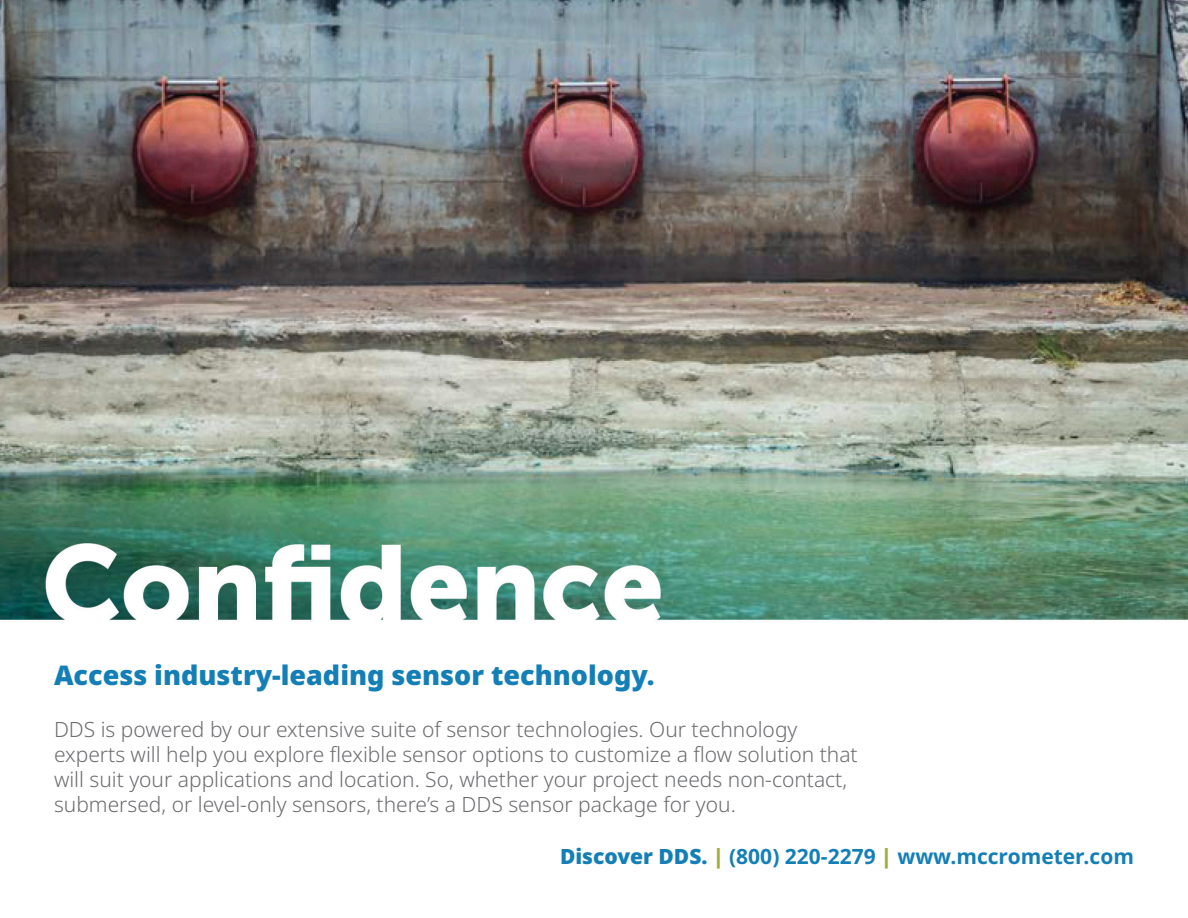
<style>
.page{position:relative;width:1188px;height:918px;background:#fff}
.page>*{position:absolute;margin:0;border:0;box-sizing:border-box;transform-origin:0 0}
.t1{font:900 27px "Noto Sans";color:#147fb7}
.t2{font:300 21px/25.2px "Noto Sans";color:#6c6d70}
.t3{font:700 21px "Noto Sans";color:#147fb7}
.s1{font-weight:900}
.s2{font-weight:900;color:#a0ae39}
</style>
<div class="page">
<img style="left:0;top:0;width:1188px;height:620px">
<p class="t1" style="left:54px;top:654px;width:602px">Access industry-leading sensor technology.</p>
<p class="t2" style="left:54px;top:717px;width:805px">DDS is powered by our extensive suite of sensor technologies. Our technology experts will help you explore flexible sensor options to customize a flow solution that will suit your applications and location. So, whether your project needs non-contact, submersed, or level-only sensors, there’s a DDS sensor package for you.</p>
<p class="t3" style="left:560px;top:842px;width:575px"><span class="s1">Discover DDS.</span> <span class="s2">|</span> (800) 220-2279 <span class="s2">|</span> www.mccrometer.com</p>
</div>
